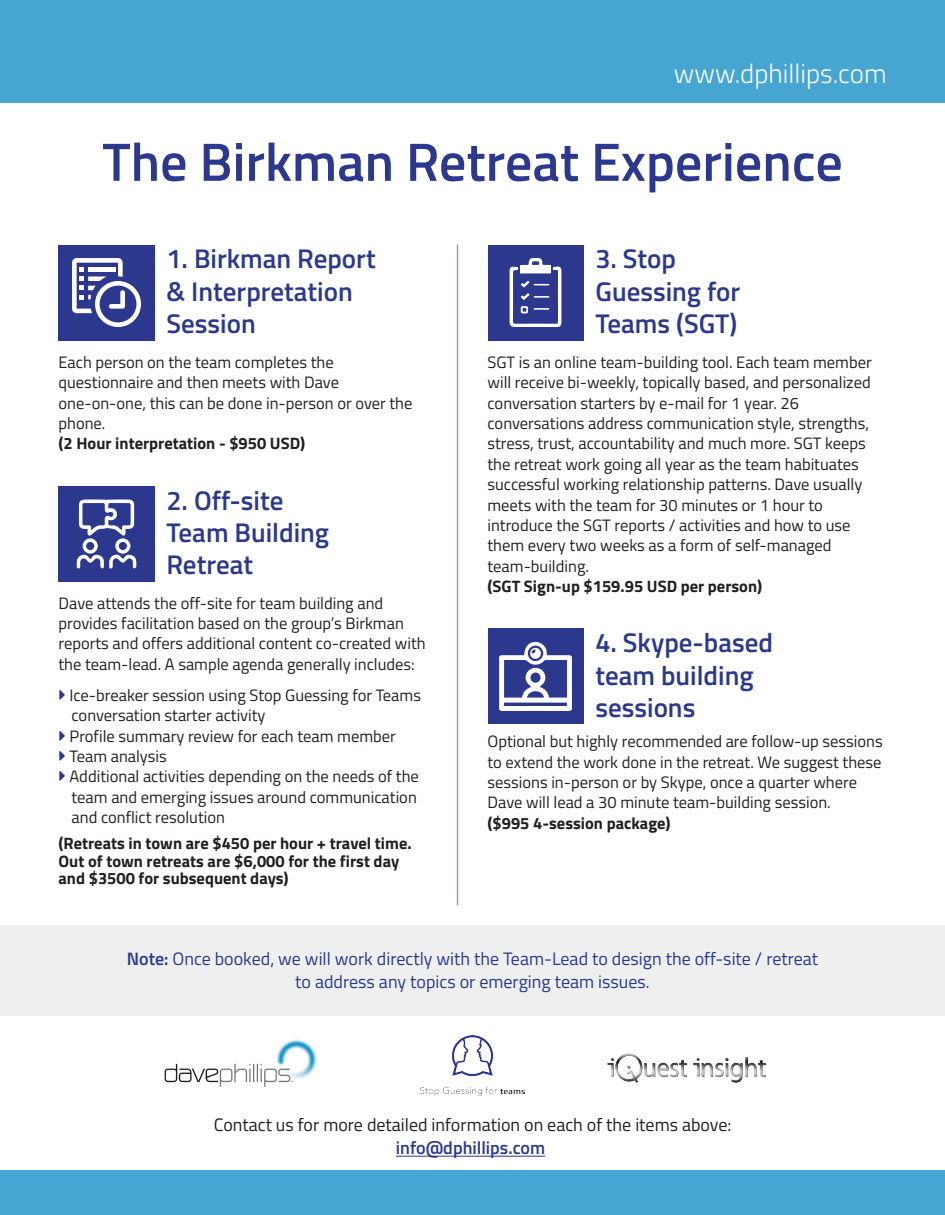
<style>
.page{position:relative;width:945px;height:1215px;background:#fff}
.page>*{position:absolute;margin:0;border:0;box-sizing:border-box;transform-origin:0 0}
.t1{font:600 54px "Titillium Web";color:#2b388e}
.t2{font:600 27px/32.4px "Titillium Web";color:#2b388e}
.t3{font:300 27px "Titillium Web";color:#fff}
.t4{font:18px/23.4px "Titillium Web";color:#2b388e;text-align:center}
.t5{font:18px "Titillium Web";color:#231f20}
.t6{font:600 18px "Titillium Web";color:#2b388e}
.t7{font:16.5px/20.4px "Titillium Web";color:#231f20}
.t8{font:700 16.5px/17.4px "Titillium Web";color:#231f20}
.s1{font-weight:600}
</style>
<div class="page">
<div style="left:0;top:0;width:945px;height:103px;background:#46a5d1"></div>
<div style="left:59px;top:245px;width:96px;height:96px;background:#2b388e"></div>
<svg style="left:72px;top:258px;width:69px;height:69px"></svg>
<div style="left:59px;top:486px;width:96px;height:96px;background:#2b388e"></div>
<svg style="left:77px;top:499px;width:59px;height:70px"></svg>
<div style="left:488px;top:245px;width:96px;height:96px;background:#2b388e"></div>
<svg style="left:510px;top:258px;width:51px;height:69px"></svg>
<div style="left:488px;top:628px;width:96px;height:96px;background:#2b388e"></div>
<svg style="left:499px;top:642px;width:73px;height:69px"></svg>
<div style="left:0;top:925px;width:945px;height:91px;background:#eef0f0"></div>
<img style="left:164px;top:1040px;width:152px;height:47px">
<img style="left:607px;top:1053px;width:159px;height:30px">
<img style="left:421px;top:1035px;width:103px;height:61px">
<div style="left:0;top:1170px;width:945px;height:45px;background:#46a5d1"></div>
<hr style="left:396px;top:1156px;width:149px;height:1px;background:#2b388e">
<hr style="left:457px;top:245px;width:1px;height:661px;background:#8fa4ad">
<h2 class="t3" style="left:674px;top:53px;width:214px">www.dphillips.com</h2>
<h1 class="t1" style="left:102px;top:121px;width:742px">The Birkman Retreat Experience</h1>
<h2 class="t2" style="left:166px;top:241px;width:211px">1. Birkman Report &amp; Interpretation<br>Session</h2>
<p class="t7" style="left:59px;top:351px;width:355px">Each person on the team completes the questionnaire and then meets with Dave one-on-one, this can be done in-person or over the phone.</p>
<p class="t8" style="left:59px;top:434px;width:248px">(2 Hour interpretation - $950 USD)</p>
<h2 class="t2" style="left:166px;top:483px;width:164px">2. Off-site<br>Team Building<br>Retreat</h2>
<p class="t7" style="left:59px;top:592px;width:369px">Dave attends the off-site for team building and provides facilitation based on the group’s Birkman reports and offers additional content co-created with the team-lead. A sample agenda generally includes:</p>
<p class="t7" style="left:70px;top:684px;width:353px">Ice-breaker session using Stop Guessing for Teams conversation starter activity<br>Profile summary review for each team member Team analysis<br>Additional activities depending on the needs of the team and emerging issues around communication and conflict resolution</p>
<p class="t8" style="left:59px;top:834px;width:355px">(Retreats in town are $450 per hour + travel time.<br>Out of town retreats are $6,000 for the first day and $3500 for subsequent days)</p>
<h2 class="t2" style="left:595px;top:241px;width:146px">3. Stop<br>Guessing for<br>Teams (SGT)</h2>
<p class="t7" style="left:488px;top:351px;width:386px">SGT is an online team-building tool. Each team member will receive bi-weekly, topically based, and personalized conversation starters by e-mail for 1 year. 26 conversations address communication style, strengths, stress, trust, accountability and much more. SGT keeps the retreat work going all year as the team habituates successful working relationship patterns. Dave usually meets with the team for 30 minutes or 1 hour to introduce the SGT reports / activities and how to use them every two weeks as a form of self-managed team-building.</p>
<p class="t8" style="left:488px;top:577px;width:276px">(SGT Sign-up $159.95 USD per person)</p>
<h2 class="t2" style="left:595px;top:625px;width:179px">4. Skype-based team building sessions</h2>
<p class="t7" style="left:488px;top:731px;width:397px">Optional but highly recommended are follow-up sessions to extend the work done in the retreat. We suggest these sessions in-person or by Skype, once a quarter where Dave will lead a 30 minute team-building session.</p>
<p class="t8" style="left:488px;top:814px;width:185px">($995 4-session package)</p>
<p class="t4" style="left:127px;top:946px;width:693px"><span class="s1">Note:</span> Once booked, we will work directly with the Team-Lead to design the off-site / retreat to address any topics or emerging team issues.</p>
<p class="t5" style="left:214px;top:1112px;width:519px">Contact us for more detailed information on each of the items above:</p>
<p class="t6" style="left:396px;top:1135px;width:151px">info@dphillips.com</p>
</div>
